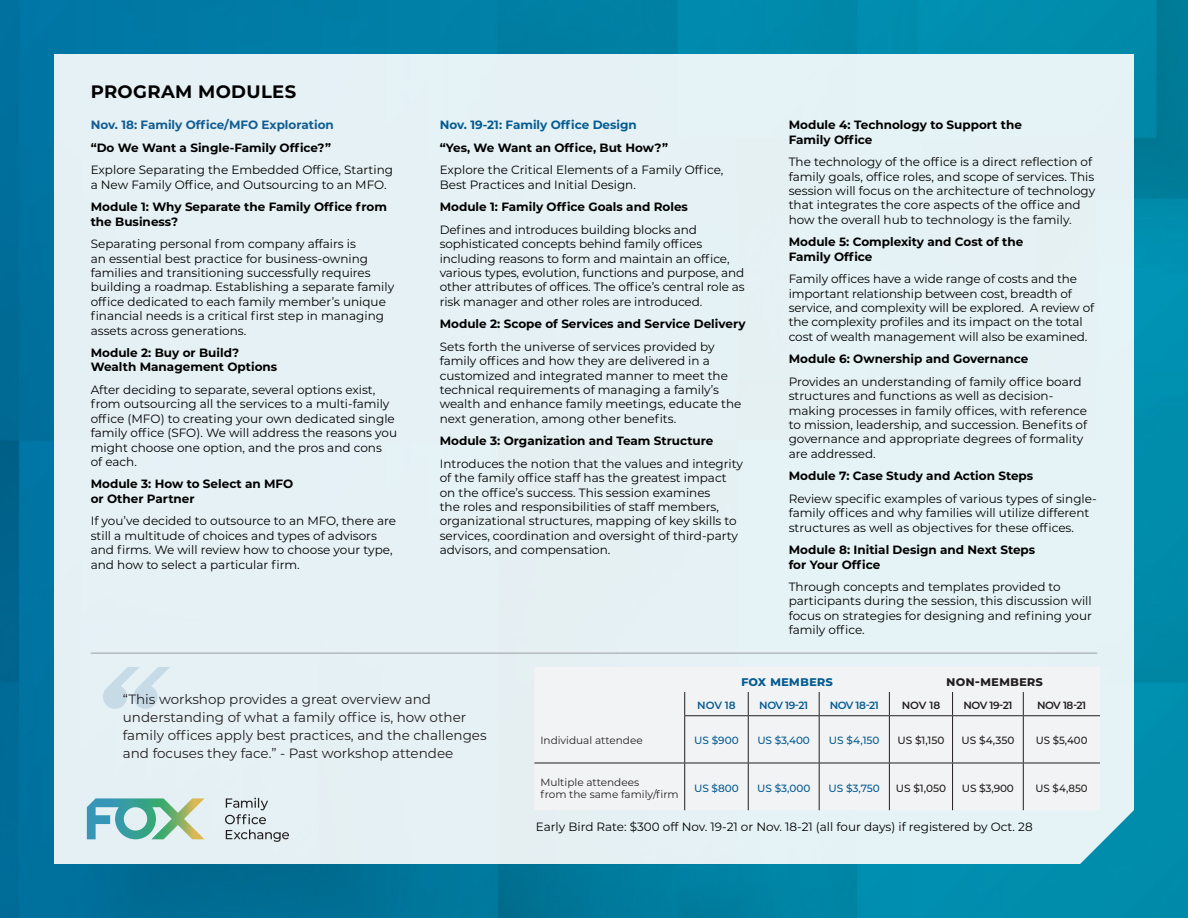
<style>
.page{position:relative;width:1188px;height:918px;background:#fff}
.page>*{position:absolute;margin:0;border:0;box-sizing:border-box;transform-origin:0 0}
.subhead_1{font:700 18px "Montserrat";letter-spacing:.02em;color:#000}
.sidebar_quote{font:13.5px/18px "Montserrat";color:#231f20}
.t1{font:700 13.5px "Montserrat";color:#231f20}
.t2{font:700 13.5px "Montserrat";color:#055c92}
.body_copy{font:12px/14.4px "Montserrat";color:#000}
.body_copy-2{font:700 12px/14.4px "Montserrat";color:#000}
.body_copy-3{font:700 12px "Montserrat";color:#125d93}
.body_copy-4{font:700 12px "Montserrat";color:#055c92}
.t3{font:10.5px/12px "Montserrat";color:#231f20}
.t4{font:500 10.5px "Montserrat";color:#231f20}
.t5{font:500 10.5px "Montserrat";color:#055c92}
.t6{font:600 10.5px "Montserrat";letter-spacing:-.04em;color:#055c92}
.t7{font:600 10.5px "Montserrat";letter-spacing:-.04em;color:#231f20}
</style>
<div class="page">
<img style="left:0;top:0;width:1188px;height:918px">
<div style="left:54px;top:54px;width:1080px;height:810px;background:#e5f1f5"></div>
<svg style="left:87px;top:798px;width:118px;height:41px;background:#96c7bc"></svg>
<svg style="left:225px;top:798px;width:64px;height:44px;background:#c6cfd3"></svg>
<svg style="left:103px;top:667px;width:67px;height:42px;background:#d6e6ee"></svg>
<div style="left:534px;top:667px;width:566px;height:143px;background:#f2f3f4"></div>
<svg style="left:889px;top:692px;width:1px;height:23px"></svg>
<svg style="left:952px;top:692px;width:1px;height:23px"></svg>
<svg style="left:1023px;top:692px;width:1px;height:23px"></svg>
<hr style="left:889px;top:715px;width:64px;height:1px;background:#231f20">
<hr style="left:953px;top:715px;width:70px;height:1px;background:#231f20">
<hr style="left:952px;top:716px;width:1px;height:47px;background:#231f20">
<hr style="left:1023px;top:715px;width:77px;height:1px;background:#231f20">
<hr style="left:1023px;top:716px;width:1px;height:47px;background:#231f20">
<hr style="left:889px;top:763px;width:64px;height:1px;background:#231f20">
<hr style="left:953px;top:763px;width:70px;height:1px;background:#231f20">
<hr style="left:952px;top:763px;width:1px;height:47px;background:#231f20">
<hr style="left:1023px;top:763px;width:77px;height:1px;background:#231f20">
<hr style="left:1023px;top:763px;width:1px;height:47px;background:#231f20">
<hr style="left:534px;top:763px;width:151px;height:1px;background:#231f20">
<hr style="left:684px;top:716px;width:1px;height:47px;background:#231f20">
<hr style="left:748px;top:716px;width:1px;height:47px;background:#231f20">
<hr style="left:819px;top:715px;width:70px;height:1px;background:#231f20">
<hr style="left:819px;top:716px;width:1px;height:47px;background:#231f20">
<hr style="left:889px;top:716px;width:1px;height:47px;background:#231f20">
<svg style="left:819px;top:692px;width:1px;height:23px"></svg>
<hr style="left:748px;top:715px;width:71px;height:1px;background:#231f20">
<svg style="left:684px;top:692px;width:1px;height:23px"></svg>
<svg style="left:748px;top:692px;width:1px;height:23px"></svg>
<hr style="left:684px;top:715px;width:64px;height:1px;background:#231f20">
<hr style="left:685px;top:763px;width:63px;height:1px;background:#231f20">
<hr style="left:684px;top:763px;width:1px;height:47px;background:#231f20">
<hr style="left:748px;top:763px;width:71px;height:1px;background:#231f20">
<hr style="left:748px;top:763px;width:1px;height:47px;background:#231f20">
<hr style="left:819px;top:763px;width:70px;height:1px;background:#231f20">
<hr style="left:819px;top:763px;width:1px;height:47px;background:#231f20">
<hr style="left:889px;top:763px;width:1px;height:47px;background:#231f20">
<hr style="left:91px;top:653px;width:1006px;height:1px;background:#939598">
<p class="subhead_1" style="left:91px;top:79px;width:207px">PROGRAM MODULES</p>
<p class="body_copy-3" style="left:91px;top:116px;width:245px">Nov. 18: Family Office/MFO Exploration</p>
<p class="body_copy-2" style="left:91px;top:140px;width:242px">“Do We Want a Single-Family Office?”</p>
<p class="body_copy" style="left:91px;top:162px;width:304px">Explore Separating the Embedded Office, Starting a New Family Office, and Outsourcing to an MFO.</p>
<p class="body_copy-2" style="left:91px;top:199px;width:298px">Module 1: Why Separate the Family Office from the Business?</p>
<p class="body_copy" style="left:91px;top:236px;width:305px">Separating personal from company affairs is<br>an essential best practice for business-owning families and transitioning successfully requires building a roadmap. Establishing a separate family office dedicated to each family member’s unique financial needs is a critical first step in managing assets across generations.</p>
<p class="body_copy-2" style="left:91px;top:345px;width:188px">Module 2: Buy or Build?<br>Wealth Management Options</p>
<p class="body_copy" style="left:91px;top:382px;width:308px">After deciding to separate, several options exist, from outsourcing all the services to a multi-family office (MFO) to creating your own dedicated single family office (SFO). We will address the reasons you might choose one option, and the pros and cons<br>of each.</p>
<p class="body_copy-2" style="left:91px;top:476px;width:204px">Module 3: How to Select an MFO or Other Partner</p>
<p class="body_copy" style="left:91px;top:513px;width:307px">If you’ve decided to outsource to an MFO, there are still a multitude of choices and types of advisors and firms. We will review how to choose your type, and how to select a particular firm.</p>
<p class="body_copy-4" style="left:440px;top:116px;width:199px">Nov. 19-21: Family Office Design</p>
<p class="body_copy-2" style="left:440px;top:140px;width:230px">“Yes, We Want an Office, But How?”</p>
<p class="body_copy" style="left:440px;top:162px;width:285px">Explore the Critical Elements of a Family Office,<br>Best Practices and Initial Design.</p>
<p class="body_copy-2" style="left:440px;top:199px;width:250px">Module 1: Family Office Goals and Roles</p>
<p class="body_copy" style="left:440px;top:222px;width:307px">Defines and introduces building blocks and sophisticated concepts behind family offices including reasons to form and maintain an office, various types, evolution, functions and purpose, and other attributes of offices. The office’s central role as risk manager and other roles are introduced.</p>
<p class="body_copy-2" style="left:440px;top:316px;width:307px">Module 2: Scope of Services and Service Delivery</p>
<p class="body_copy" style="left:440px;top:339px;width:303px">Sets forth the universe of services provided by family offices and how they are delivered in a customized and integrated manner to meet the technical requirements of managing a family’s wealth and enhance family meetings, educate the next generation, among other benefits.</p>
<p class="body_copy-2" style="left:440px;top:433px;width:275px">Module 3: Organization and Team Structure</p>
<p class="body_copy" style="left:440px;top:456px;width:305px">Introduces the notion that the values and integrity of the family office staff has the greatest impact on the office’s success. This session examines<br>the roles and responsibilities of staff members, organizational structures, mapping of key skills to services, coordination and oversight of third-party advisors, and compensation.</p>
<p class="body_copy-2" style="left:789px;top:117px;width:235px">Module 4: Technology to Support the<br>Family Office</p>
<p class="body_copy" style="left:789px;top:154px;width:308px">The technology of the office is a direct reflection of family goals, office roles, and scope of services. This session will focus on the architecture of technology that integrates the core aspects of the office and how the overall hub to technology is the family.</p>
<p class="body_copy-2" style="left:789px;top:234px;width:236px">Module 5: Complexity and Cost of the<br>Family Office</p>
<p class="body_copy" style="left:789px;top:271px;width:307px">Family offices have a wide range of costs and the important relationship between cost, breadth of service, and complexity will be explored. A review of the complexity profiles and its impact on the total cost of wealth management will also be examined.</p>
<p class="body_copy-2" style="left:789px;top:351px;width:241px">Module 6: Ownership and Governance</p>
<p class="body_copy" style="left:789px;top:374px;width:300px">Provides an understanding of family office board structures and functions as well as decision&shy;making processes in family offices, with reference to mission, leadership, and succession. Benefits of governance and appropriate degrees of formality are addressed.</p>
<p class="body_copy-2" style="left:789px;top:468px;width:246px">Module 7: Case Study and Action Steps</p>
<p class="body_copy" style="left:789px;top:491px;width:310px">Review specific examples of various types of single&shy;family offices and why families will utilize different structures as well as objectives for these offices.</p>
<p class="body_copy-2" style="left:789px;top:542px;width:248px">Module 8: Initial Design and Next Steps for Your Office</p>
<p class="body_copy" style="left:789px;top:579px;width:305px">Through concepts and templates provided to participants during the session, this discussion will focus on strategies for designing and refining your family office.</p>
<p class="t2" style="left:741px;top:671px;width:93px">fox members</p>
<p class="t1" style="left:946px;top:671px;width:98px">non-members</p>
<p class="sidebar_quote" style="left:123px;top:689px;width:365px">“This workshop provides a great overview and understanding of what a family office is, how other family offices apply best practices, and the challenges and focuses they face.” - Past workshop attendee</p>
<p class="t6" style="left:697px;top:698px;width:40px">NOV 18</p>
<p class="t6" style="left:759px;top:698px;width:50px">NOV 19-21</p>
<p class="t6" style="left:830px;top:698px;width:51px">NOV 18-21</p>
<p class="t7" style="left:902px;top:698px;width:40px">NOV 18</p>
<p class="t7" style="left:963px;top:698px;width:50px">NOV 19-21</p>
<p class="t7" style="left:1037px;top:698px;width:51px">NOV 18-21</p>
<p class="t3" style="left:540px;top:734px;width:104px">Individual attendee</p>
<p class="t5" style="left:694px;top:733px;width:46px">US $900</p>
<p class="t5" style="left:757px;top:733px;width:54px">US $3,400</p>
<p class="t5" style="left:829px;top:733px;width:52px">US $4,150</p>
<p class="t4" style="left:897px;top:733px;width:49px">US $1,150</p>
<p class="t4" style="left:961px;top:733px;width:54px">US $4,350</p>
<p class="t4" style="left:1036px;top:733px;width:53px">US $5,400</p>
<p class="t3" style="left:540px;top:776px;width:140px">Multiple attendees<br>from the same family/firm</p>
<p class="t5" style="left:694px;top:781px;width:46px">US $800</p>
<p class="t5" style="left:757px;top:781px;width:55px">US $3,000</p>
<p class="t5" style="left:829px;top:781px;width:53px">US $3,750</p>
<p class="t4" style="left:896px;top:781px;width:52px">US $1,050</p>
<p class="t4" style="left:962px;top:781px;width:54px">US $3,900</p>
<p class="t4" style="left:1036px;top:781px;width:54px">US $4,850</p>
<p class="body_copy" style="left:536px;top:819px;width:498px">Early Bird Rate: $300 off Nov. 19-21 or Nov. 18-21 (all four days) if registered by Oct. 28</p>
</div>
